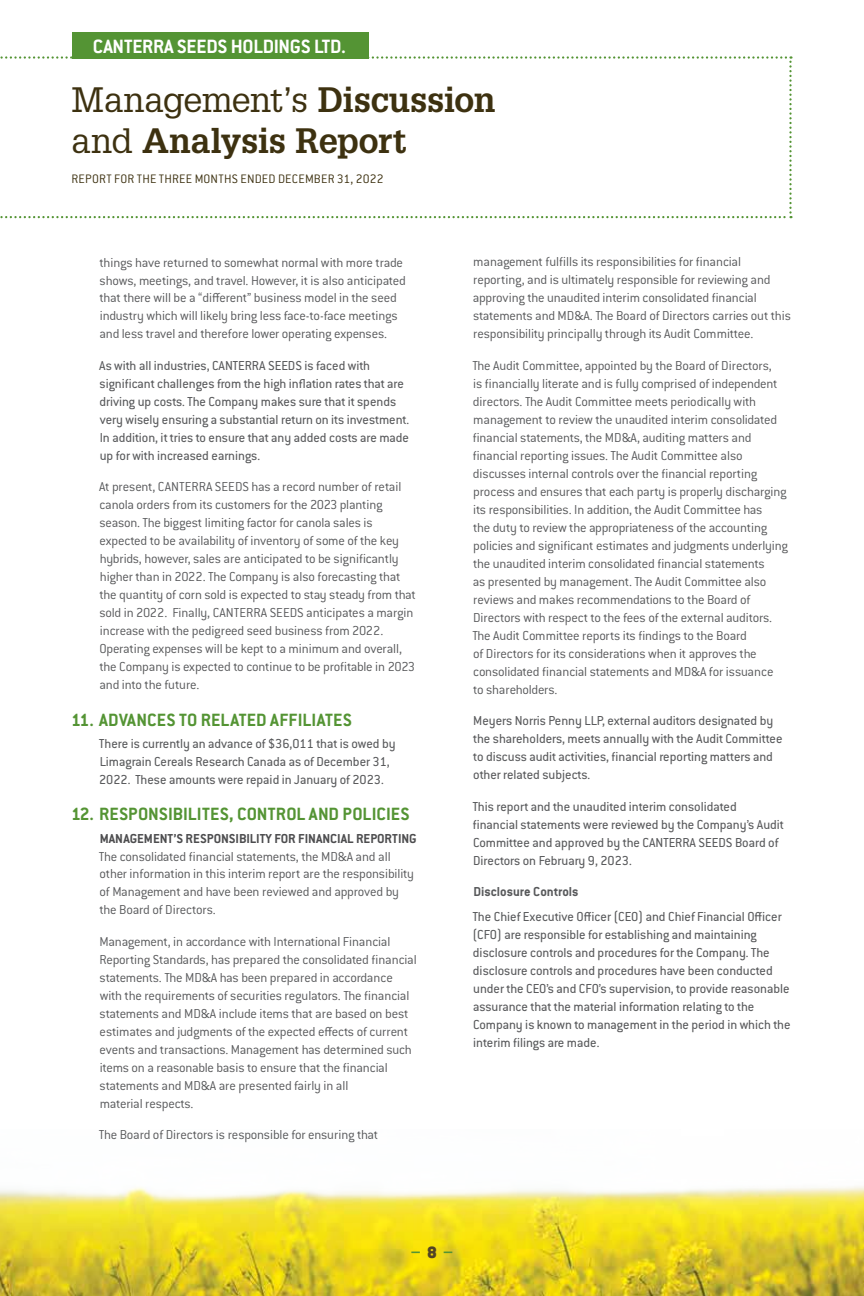
<style>
.page{position:relative;width:864px;height:1296px;background:#fff}
.page>*{position:absolute;margin:0;border:0;box-sizing:border-box;transform-origin:0 0}
.t1{font:700 34.5px/40.5px "Glypha LT Std";letter-spacing:-.01em;color:#3d3110}
.t2{font:700 21.15px "Conduit ITC Pro";letter-spacing:-.01em;color:#fff}
.t3{font:700 19.5px "Conduit ITC Pro";letter-spacing:.01em;color:#549434}
.t4{font:700 18px "Conduit ITC Pro";color:#549434}
.t5{font:300 14.25px/18px "Conduit ITC Pro";letter-spacing:-.015em;color:#58595b}
.t6{font:14.25px/18px "Conduit ITC Pro";color:#58595b}
.t7{font:700 14.25px "Conduit ITC Pro";color:#4d4d4f}
.t8{font:700 14.25px "Conduit ITC Pro";color:#58595b}
.t9{font:300 13.5px "Conduit ITC Pro";letter-spacing:.015em;color:#3d3110}
.s1{font-weight:400}
.s2{font-weight:900;color:#514425}
</style>
<div class="page">
<svg style="left:0;top:56px;width:792px;height:162px"></svg>
<div style="left:72px;top:32px;width:296px;height:27px;background:#549434"></div>
<img style="left:0;top:1186px;width:864px;height:110px">
<h2 class="t2" style="left:93px;top:34px;width:255px">CANTERRA SEEDS HOLDINGS LTD.</h2>
<h1 class="t1" style="left:71px;top:79px;width:425px"><span class="s1">Management’s</span> Discussion <span class="s1">and</span> Analysis Report</h1>
<p class="t9" style="left:71px;top:171px;width:314px">REPORT FOR THE THREE MONTHS ENDED DECEMBER 31, 2022</p>
<p class="t5" style="left:99px;top:253px;width:308px">things have returned to somewhat normal with more trade shows, meetings, and travel. However, it is also anticipated that there will be a “different” business model in the seed industry which will likely bring less face-to-face meetings and less travel and therefore lower operating expenses.</p>
<p class="t6" style="left:99px;top:357px;width:312px">As with all industries, CANTERRA SEEDS is faced with significant challenges from the high inflation rates that are driving up costs. The Company makes sure that it spends very wisely ensuring a substantial return on its investment.<br>In addition, it tries to ensure that any added costs are made up for with increased earnings.</p>
<p class="t5" style="left:99px;top:478px;width:318px">At present, CANTERRA SEEDS has a record number of retail canola orders from its customers for the 2023 planting season. The biggest limiting factor for canola sales is expected to be availability of inventory of some of the key hybrids, however, sales are anticipated to be significantly higher than in 2022. The Company is also forecasting that the quantity of corn sold is expected to stay steady from that sold in 2022. Finally, CANTERRA SEEDS anticipates a margin increase with the pedigreed seed business from 2022.<br>Operating expenses will be kept to a minimum and overall, the Company is expected to continue to be profitable in 2023 and into the future.</p>
<h3 class="t3" style="left:71px;top:708px;width:283px">11. ADVANCES TO RELATED AFFILIATES</h3>
<p class="t6" style="left:99px;top:735px;width:298px">There is currently an advance of $36,011 that is owed by<br>Limagrain Cereals Research Canada as of December 31,<br>2022. These amounts were repaid in January of 2023.</p>
<h3 class="t3" style="left:71px;top:803px;width:340px">12. RESPONSIBILITES, CONTROL AND POLICIES</h3>
<p class="t7" style="left:100px;top:830px;width:318px">MANAGEMENT’S RESPONSIBILITY FOR FINANCIAL REPORTING</p>
<p class="t5" style="left:99px;top:847px;width:317px">The consolidated financial statements, the MD&amp;A and all other information in this interim report are the responsibility of Management and have been reviewed and approved by the Board of Directors.</p>
<p class="t5" style="left:100px;top:933px;width:319px">Management, in accordance with International Financial Reporting Standards, has prepared the consolidated financial statements. The MD&amp;A has been prepared in accordance with the requirements of securities regulators. The financial statements and MD&amp;A include items that are based on best estimates and judgments of the expected effects of current events and transactions. Management has determined such items on a reasonable basis to ensure that the financial statements and MD&amp;A are presented fairly in all<br>material respects.</p>
<p class="t5" style="left:99px;top:1126px;width:281px">The Board of Directors is responsible for ensuring that</p>
<p class="t5" style="left:473px;top:253px;width:320px">management fulfills its responsibilities for financial reporting, and is ultimately responsible for reviewing and approving the unaudited interim consolidated financial statements and MD&amp;A. The Board of Directors carries out this responsibility principally through its Audit Committee.</p>
<p class="t5" style="left:472px;top:357px;width:317px">The Audit Committee, appointed by the Board of Directors,<br>is financially literate and is fully comprised of independent directors. The Audit Committee meets periodically with management to review the unaudited interim consolidated financial statements, the MD&amp;A, auditing matters and financial reporting issues. The Audit Committee also discusses internal controls over the financial reporting process and ensures that each party is properly discharging its responsibilities. In addition, the Audit Committee has<br>the duty to review the appropriateness of the accounting policies and significant estimates and judgments underlying the unaudited interim consolidated financial statements<br>as presented by management. The Audit Committee also reviews and makes recommendations to the Board of Directors with respect to the fees of the external auditors.<br>The Audit Committee reports its findings to the Board<br>of Directors for its considerations when it approves the consolidated financial statements and MD&amp;A for issuance<br>to shareholders.</p>
<p class="t6" style="left:473px;top:712px;width:311px">Meyers Norris Penny LLP, external auditors designated by the shareholders, meets annually with the Audit Committee to discuss audit activities, financial reporting matters and other related subjects.</p>
<p class="t6" style="left:473px;top:798px;width:312px">This report and the unaudited interim consolidated financial statements were reviewed by the Company’s Audit Committee and approved by the CANTERRA SEEDS Board of Directors on February 9, 2023.</p>
<p class="t8" style="left:473px;top:884px;width:107px">Disclosure Controls</p>
<p class="t6" style="left:473px;top:908px;width:320px">The Chief Executive Officer (CEO) and Chief Financial Officer (CFO) are responsible for establishing and maintaining disclosure controls and procedures for the Company. The disclosure controls and procedures have been conducted under the CEO’s and CFO’s supervision, to provide reasonable assurance that the material information relating to the Company is known to management in the period in which the interim filings are made.</p>
<p class="t4" style="left:411px;top:1242px;width:44px">– <span class="s2">8</span> –</p>
</div>
